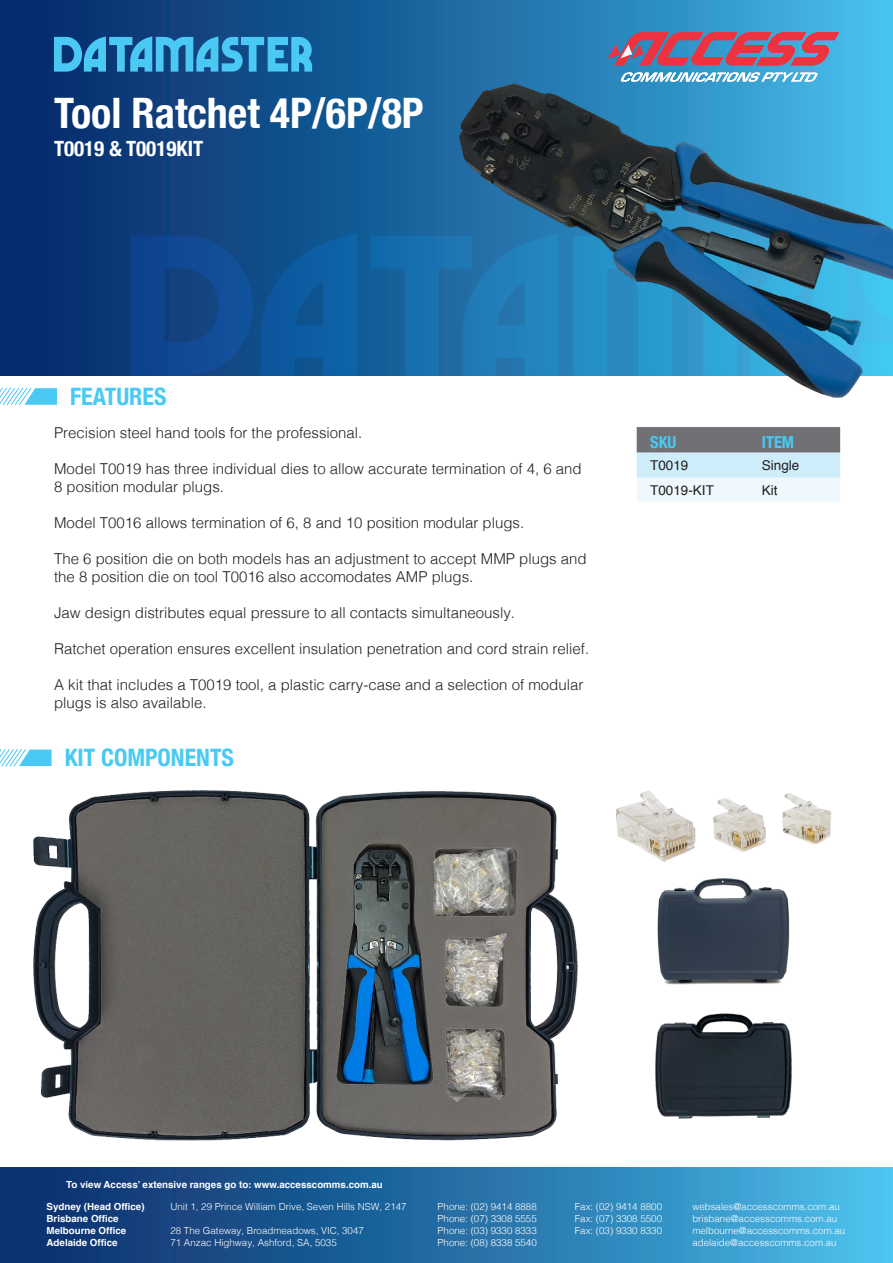
<style>
.page{position:relative;width:893px;height:1263px;background:#fff}
.page>*{position:absolute;margin:0;border:0;box-sizing:border-box;transform-origin:0 0}
.t1{font:700 condensed 42px "Helvetica Neue";color:#fff}
.t2{font:700 condensed 24px "Helvetica Neue";color:#49c9f4}
.t3{font:700 condensed 21px "Helvetica Neue";color:#fff}
.t4{font:700 condensed 16.5px "Helvetica Neue";color:#49c9f4}
.t5{font:300 15px/18px "Helvetica";color:#231f20}
.t6{font:13.5px "Helvetica";color:#231f20}
.t7{font:300 9.75px/12px "Helvetica";color:#fff}
.t8{font:700 9.75px/12px "Helvetica";color:#fff}
</style>
<div class="page">
<div style="left:0;top:1167px;width:893px;height:96px;background:linear-gradient(to right,#062767,#48bce9)"></div>
<div style="left:0;top:1px;width:893px;height:375px;background:linear-gradient(to right,#002163,#42b9e8)"></div>
<svg style="left:261px;top:233px;width:96px;height:143px;background:#0d5a9c"></svg>
<svg style="left:371px;top:233px;width:52px;height:143px;background:#1466a3"></svg>
<svg style="left:131px;top:235px;width:122px;height:141px;background:#10478d"></svg>
<svg style="left:54px;top:36px;width:258px;height:36px;background:#3193c5"></svg>
<svg style="left:608px;top:32px;width:231px;height:20px;background:#a35d79"></svg>
<svg style="left:0;top:387px;width:57px;height:19px"></svg>
<svg style="left:637px;top:427px;width:203px;height:74px;background:#b8c5cd"></svg>
<svg style="left:0;top:749px;width:52px;height:18px"></svg>
<img style="left:423px;top:52px;width:470px;height:346px">
<img style="left:657px;top:878px;width:133px;height:107px">
<img style="left:655px;top:1013px;width:137px;height:106px">
<img style="left:25px;top:759px;width:554px;height:415px">
<img style="left:616px;top:790px;width:216px;height:72px">
<p class="t1" style="left:54px;top:78px;width:371px">Tool Ratchet 4P/6P/8P</p>
<p class="t3" style="left:54px;top:131px;width:151px">T0019 &amp; T0019KIT</p>
<p class="t2" style="left:70px;top:377px;width:98px">FEATURES</p>
<p class="t5" style="left:54px;top:422px;width:310px">Precision steel hand tools for the professional.</p>
<p class="t5" style="left:54px;top:458px;width:529px">Model T0019 has three individual dies to allow accurate termination of 4, 6 and<br>8 position modular plugs.</p>
<p class="t5" style="left:54px;top:512px;width:472px">Model T0016 allows termination of 6, 8 and 10 position modular plugs.</p>
<p class="t5" style="left:54px;top:548px;width:534px">The 6 position die on both models has an adjustment to accept MMP plugs and the 8 position die on tool T0016 also accomodates AMP plugs.</p>
<p class="t5" style="left:54px;top:602px;width:462px">Jaw design distributes equal pressure to all contacts simultaneously.</p>
<p class="t5" style="left:54px;top:638px;width:537px">Ratchet operation ensures excellent insulation penetration and cord strain relief.</p>
<p class="t5" style="left:54px;top:674px;width:531px">A kit that includes a T0019 tool, a plastic carry-case and a selection of modular plugs is also available.</p>
<p class="t2" style="left:65px;top:738px;width:171px">KIT COMPONENTS</p>
<p class="t4" style="left:650px;top:428px;width:28px">SKU</p>
<p class="t4" style="left:762px;top:428px;width:34px">ITEM</p>
<p class="t6" style="left:650px;top:455px;width:40px">T0019</p>
<p class="t6" style="left:762px;top:455px;width:39px">Single</p>
<p class="t6" style="left:650px;top:479px;width:65px">T0019-KIT</p>
<p class="t6" style="left:762px;top:479px;width:17px">Kit</p>
<p class="t8" style="left:66px;top:1178px;width:318px">To view Access’ extensive ranges go to: www.accesscomms.com.au</p>
<p class="t8" style="left:47px;top:1201px;width:100px">Sydney (Head Office)<br>Brisbane Office<br>Melbourne Office<br>Adelaide Office</p>
<p class="t7" style="left:170px;top:1200px;width:238px">Unit 1, 29 Prince William Drive, Seven Hills NSW, 2147</p>
<p class="t7" style="left:170px;top:1224px;width:195px">28 The Gateway, Broadmeadows, VIC, 3047<br>71 Anzac Highway, Ashford, SA, 5035</p>
<p class="t7" style="left:438px;top:1200px;width:101px;text-align:justify">Phone: (02) 9414 8888<br>Phone: (07) 3308 5555<br>Phone: (03) 9330 8333<br>Phone: (08) 8338 5540</p>
<p class="t7" style="left:575px;top:1200px;width:89px;text-align:justify">Fax: (02) 9414 8800<br>Fax: (07) 3308 5500<br>Fax: (03) 9330 8330</p>
<p class="t7" style="left:692px;top:1200px;width:155px">websales@accesscomms.com.au brisbane@accesscomms.com.au melbourne@accesscomms.com.au adelaide@accesscomms.com.au</p>
</div>
